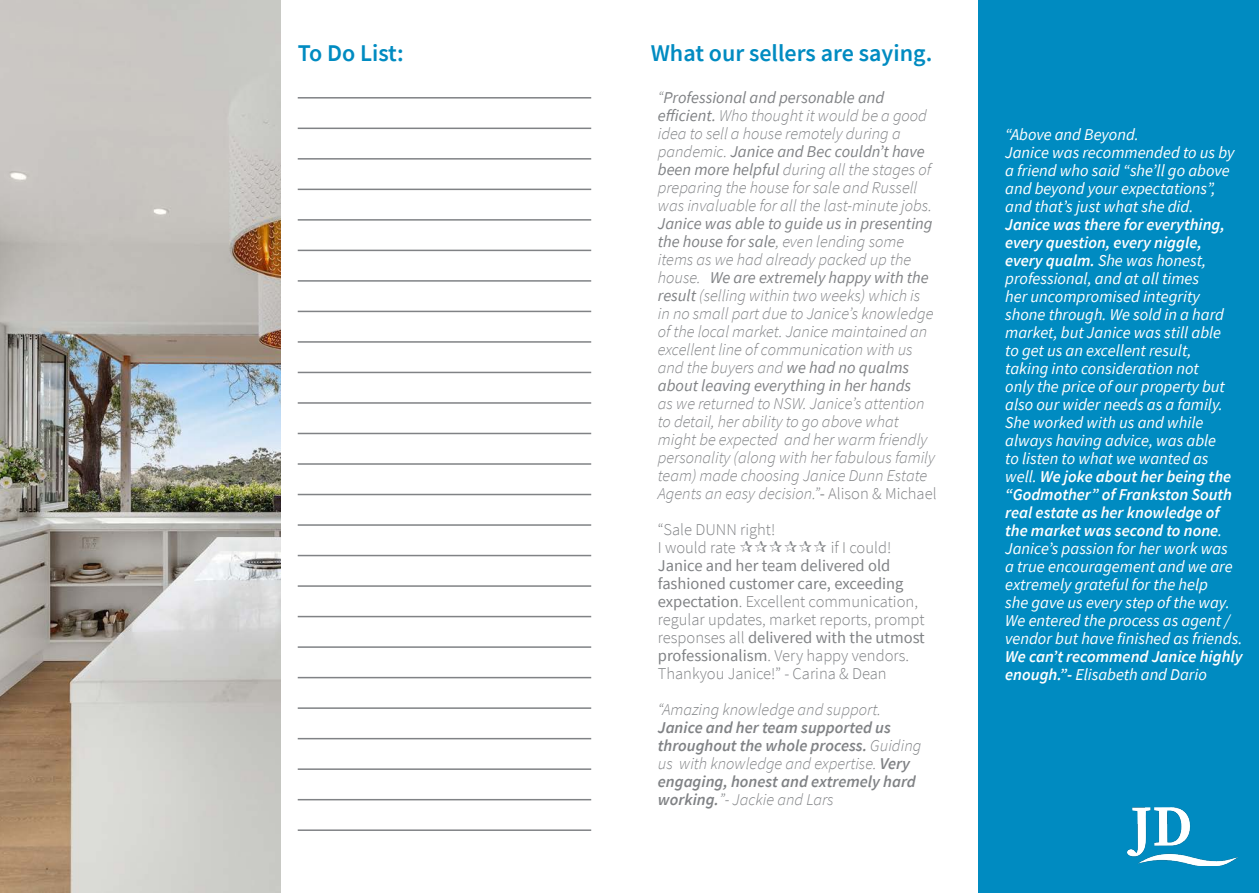
<style>
.page{position:relative;width:1259px;height:893px;background:#fff}
.page>*{position:absolute;margin:0;border:0;box-sizing:border-box;transform-origin:0 0}
.t1{font:600 24px "Source Sans Pro";color:#008bc1}
.t2{font:italic 16.5px/18px "Source Sans Pro";color:#fff}
.t3{font:italic 300 16.5px/18px "Source Sans Pro";color:#808285}
.t4{font:300 16.5px/18px "Source Sans Pro";color:#808285}
.t5{font:italic 600 16.5px/18px "Source Sans Pro";color:#808285}
.s1{font-weight:400}
.s2{font-weight:400;font-style:normal}
.s3{font-style:normal}
.s4{font-weight:300}
.s5{font-weight:600}
</style>
<div class="page">
<div style="left:978px;top:0;width:281px;height:893px;background:#008bc1"></div>
<img style="left:0;top:0;width:281px;height:893px">
<img style="left:1127px;top:808px;width:111px;height:58px">
<hr style="left:298px;top:97px;width:293px;height:2px;background:#808285">
<hr style="left:298px;top:128px;width:293px;height:1px;background:#808285">
<hr style="left:298px;top:158px;width:293px;height:2px;background:#808285">
<hr style="left:298px;top:189px;width:293px;height:1px;background:#808285">
<hr style="left:298px;top:219px;width:293px;height:2px;background:#808285">
<hr style="left:298px;top:250px;width:293px;height:1px;background:#808285">
<hr style="left:298px;top:280px;width:293px;height:2px;background:#808285">
<hr style="left:298px;top:311px;width:293px;height:1px;background:#808285">
<hr style="left:298px;top:341px;width:293px;height:2px;background:#808285">
<hr style="left:298px;top:372px;width:293px;height:1px;background:#808285">
<hr style="left:298px;top:402px;width:293px;height:2px;background:#808285">
<hr style="left:298px;top:433px;width:293px;height:1px;background:#808285">
<hr style="left:298px;top:463px;width:293px;height:2px;background:#808285">
<hr style="left:298px;top:494px;width:293px;height:1px;background:#808285">
<hr style="left:298px;top:524px;width:293px;height:2px;background:#808285">
<hr style="left:298px;top:555px;width:293px;height:1px;background:#808285">
<hr style="left:298px;top:585px;width:293px;height:2px;background:#808285">
<hr style="left:298px;top:616px;width:293px;height:1px;background:#808285">
<hr style="left:298px;top:646px;width:293px;height:2px;background:#808285">
<hr style="left:298px;top:738px;width:293px;height:1px;background:#808285">
<hr style="left:298px;top:707px;width:293px;height:2px;background:#808285">
<hr style="left:298px;top:677px;width:293px;height:1px;background:#808285">
<hr style="left:298px;top:768px;width:293px;height:2px;background:#808285">
<hr style="left:298px;top:799px;width:293px;height:1px;background:#808285">
<hr style="left:298px;top:829px;width:293px;height:2px;background:#808285">
<p class="t1" style="left:298px;top:37px;width:108px">To Do List:</p>
<p class="t1" style="left:651px;top:37px;width:283px">What our sellers are saying.</p>
<p class="t3" style="left:658px;top:89px;width:280px">“<span class="s1">Professional and personable and efficient.</span> Who thought it would be a good idea to sell a house remotely during a pandemic. <span class="s1">Janice and Bec couldn’t have been more helpful</span> during all the stages of preparing the house for sale and Russell was invaluable for all the last-minute jobs.<br><span class="s1">Janice was able to guide us in presenting the house for sale</span>, even lending some items as we had already packed up the house. <span class="s1">We are extremely happy with the result</span> (selling within two weeks) which is<br>in no small part due to Janice’s knowledge of the local market. Janice maintained an excellent line of communication with us and the buyers and <span class="s1">we had no qualms about leaving everything in her hands<br></span>as we returned to NSW. Janice’s attention to detail, her ability to go above what might be expected and her warm friendly personality (along with her fabulous family team) made choosing Janice Dunn Estate Agents an easy decision.”<span class="s2">-</span> <span class="s3">Alison &amp; Michael</span></p>
<p class="t4" style="left:658px;top:521px;width:119px">“Sale DUNN right!</p>
<p class="t4" style="left:658px;top:539px;width:80px">I would rate</p>
<p class="t4" style="left:658px;top:539px;width:268px;text-indent:173px">if I could!<br><span class="s1">Janice and her team delivered old fashioned customer care, exceeding expectation</span>. Excellent communication, regular updates, market reports, prompt responses all <span class="s1">delivered with the utmost professionalism</span>. Very happy vendors.<br>Thankyou Janice!” - Carina &amp; Dean</p>
<p class="t3" style="left:658px;top:701px;width:225px">“Amazing knowledge and support.</p>
<p class="t5" style="left:658px;top:718px;width:265px">Janice and her team supported us throughout the whole process. <span class="s4">Guiding us with knowledge and expertise.</span> Very engaging, honest and extremely hard working.<span class="s4">”- Jackie and Lars</span></p>
<p class="t2" style="left:1005px;top:125px;width:135px">“Above and Beyond.</p>
<p class="t2" style="left:1005px;top:143px;width:239px">Janice was recommended to us by a friend who said “she’ll go above and beyond your expectations”, and that’s just what she did.<br><span class="s5">Janice was there for everything, every question, every niggle, every qualm.</span> She was honest, professional, and at all times<br>her uncompromised integrity shone through. We sold in a hard market, but Janice was still able<br>to get us an excellent result,<br>taking into consideration not<br>only the price of our property but also our wider needs as a family.<br>She worked with us and while always having advice, was able<br>to listen to what we wanted as well. <span class="s5">We joke about her being the “Godmother” of Frankston South real estate as her knowledge of the market was second to none</span>.<br>Janice’s passion for her work was<br>a true encouragement and we are extremely grateful for the help<br>she gave us every step of the way.<br>We entered the process as agent / vendor but have finished as friends.<br><span class="s5">We can’t recommend Janice highly enough.”-</span> Elisabeth and Dario</p>
</div>
